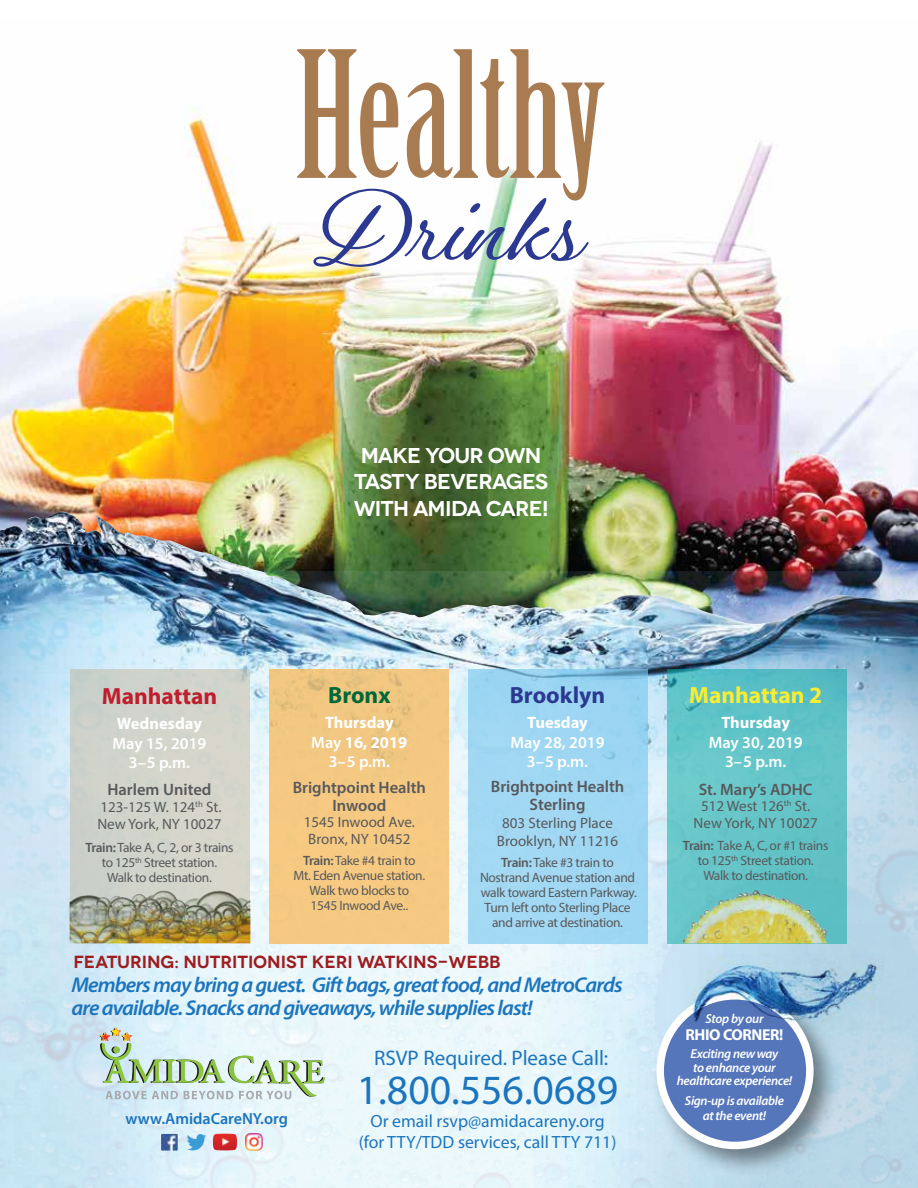
<style>
.page{position:relative;width:918px;height:1188px;background:#fff}
.page>*{position:absolute;margin:0;border:0;box-sizing:border-box;transform-origin:0 0}
.t1{font:171.6px "Birch Std";color:#a97b50}
.t2{font:700 93.6px "Gautreaux";color:#2b3990}
.t3{font:41.7px "Myriad Pro";color:#1c75bc}
.t4{font:700 23.55px "Myriad Pro";color:#f9ed32}
.t5{font:700 23.55px "Myriad Pro";color:#be1e2d}
.t6{font:700 23.55px "Myriad Pro";color:#2b3990}
.t7{font:700 23.55px "Myriad Pro";color:#006838}
.t8{font:italic 600 21.45px/22.5px "Myriad Pro";letter-spacing:-.04em;color:#1c75bc}
.t9{font:600 21.45px/26.2px "Novecentowide";letter-spacing:-.04em;color:#fff;text-align:center}
.t10{font:21.15px "Myriad Pro";color:#1c75bc}
.t11{font:17.7px/21.1px "Myriad Pro";color:#1c75bc;text-align:center}
.t12{font:600 17.55px "Novecentowide";color:#9d1c20}
.t13{font:600 16.5px/18px "Myriad Pro";color:#58595b;text-align:center}
.t14{font:600 16.5px/19.5px "Myriad Pro";color:#fff;text-align:center}
.t15{font:700 16.5px/19.5px "Myriad Pro";color:#fff;text-align:center}
.t16{font:600 16.05px "Myriad Pro";color:#1c75bc}
.t17{font:700 15.9px "Myriad Pro";letter-spacing:-.025em;color:#fff}
.t18{font:15px/16.5px "Myriad Pro";color:#58595b;text-align:center}
.t19{font:13.5px/15px "Myriad Pro";letter-spacing:-.025em;color:#58595b;text-align:center}
.t20{font:italic 600 13.05px/13.6px "Myriad Pro";letter-spacing:-.025em;color:#fff;text-align:center}
.s1{font-weight:600}
</style>
<div class="page">
<img style="left:0;top:108px;width:918px;height:404px">
<img style="left:0;top:512px;width:918px;height:59px">
<img style="left:0;top:571px;width:918px;height:617px">
<div style="left:70px;top:669px;width:179px;height:270px;background:#d2d4cb"></div>
<div style="left:269px;top:669px;width:180px;height:274px;background:#f5c982"></div>
<div style="left:469px;top:669px;width:179px;height:274px;background:#9fd7f3"></div>
<svg style="left:667px;top:669px;width:179px;height:274px;fill:#64c4c7"></svg>
<img style="left:644px;top:980px;width:203px;height:202px">
<div style="left:660px;top:996px;width:150px;height:149px;background:#5576ba;border-radius:50%"></div>
<div style="left:656px;top:992px;width:158px;height:157px;border:8px solid #fff;border-radius:50%"></div>
<img style="left:684px;top:953px;width:200px;height:77px">
<svg style="left:100px;top:1027px;width:225px;height:72px"></svg>
<img style="left:161px;top:1134px;width:17px;height:17px">
<img style="left:213px;top:1134px;width:24px;height:16px">
<img style="left:186px;top:1134px;width:21px;height:17px">
<img style="left:245px;top:1133px;width:18px;height:18px">
<img style="left:722px;top:890px;width:33px;height:12px">
<img style="left:70px;top:890px;width:180px;height:53px">
<h1 class="t1" style="left:295px;top:19px;width:312px">Healthy</h1>
<h2 class="t2" style="left:301px;top:172px;width:278px">Drinks</h2>
<h3 class="t9" style="left:354px;top:442px;width:196px">MAKE YOUR OWN<br>TASTY BEVERAGES<br>WITH AMIDA CARE!</h3>
<h3 class="t5" style="left:102px;top:680px;width:117px">Manhattan</h3>
<p class="t15" style="left:117px;top:713px;width:87px">Wednesday</p>
<p class="t14" style="left:112px;top:733px;width:95px">May 15, 2019<br>3–5 p.m.</p>
<p class="t13" style="left:108px;top:780px;width:105px">Harlem United</p>
<p class="t18" style="left:97px;top:798px;width:126px;text-align:left">123-125 W. 124<sup>th</sup> St.<br>New York, NY 10027</p>
<p class="t19" style="left:85px;top:840px;width:150px"><span class="s1">Train:</span> Take A, C, 2, or 3 trains to 125<sup>th</sup> Street station.<br>Walk to destination.</p>
<h3 class="t7" style="left:328px;top:679px;width:64px">Bronx</h3>
<p class="t15" style="left:311px;top:712px;width:98px">Thursday<br><span class="s1">May</span> 16, 2019<br><span class="s1">3–5 p.m.</span></p>
<p class="t13" style="left:293px;top:778px;width:135px">Brightpoint Health<br>Inwood</p>
<p class="t18" style="left:304px;top:814px;width:113px">1545 Inwood Ave.<br>Bronx, NY 10452</p>
<p class="t19" style="left:294px;top:853px;width:133px"><span class="s1">Train:</span> Take #4 train to<br>Mt. Eden Avenue station.<br>Walk two blocks to<br>1545 Inwood Ave..</p>
<h3 class="t6" style="left:510px;top:679px;width:97px">Brooklyn</h3>
<p class="t15" style="left:527px;top:712px;width:62px">Tuesday</p>
<p class="t14" style="left:511px;top:732px;width:95px">May 28, 2019<br>3–5 p.m.</p>
<p class="t13" style="left:491px;top:777px;width:135px">Brightpoint Health<br>Sterling</p>
<p class="t18" style="left:497px;top:814px;width:123px;line-height:18px">803 Sterling Place<br>Brooklyn, NY 11216</p>
<p class="t19" style="left:480px;top:855px;width:158px"><span class="s1">Train:</span> Take #3 train to<br>Nostrand Avenue station and walk toward Eastern Parkway.<br>Turn left onto Sterling Place and arrive at destination.</p>
<p class="t12" style="left:73px;top:951px;width:429px">FEATURING: NUTRITIONIST KERI WATKINS-WEBB</p>
<h3 class="t4" style="left:689px;top:679px;width:135px">Manhattan 2</h3>
<p class="t15" style="left:721px;top:712px;width:70px">Thursday</p>
<p class="t14" style="left:709px;top:732px;width:95px">May 30, 2019<br>3–5 p.m.</p>
<p class="t13" style="left:699px;top:780px;width:115px">St. Mary’s ADHC</p>
<p class="t18" style="left:694px;top:798px;width:126px">512 West 126<sup>th</sup> St.<br>New York, NY 10027</p>
<p class="t19" style="left:683px;top:838px;width:147px"><span class="s1">Train:</span> Take A, C, or #1 trains to 125<sup>th</sup> Street station.<br>Walk to destination.</p>
<h3 class="t8" style="left:71px;top:973px;width:553px">Members may bring a guest. Gift bags, great food, and MetroCards are available. Snacks and giveaways, while supplies last!</h3>
<h3 class="t10" style="left:374px;top:1045px;width:236px">RSVP Required. Please Call:</h3>
<h3 class="t3" style="left:357px;top:1065px;width:263px">1.800.556.0689</h3>
<h3 class="t11" style="left:359px;top:1110px;width:259px">Or email rsvp@amidacareny.org (for TTY/TDD services, call TTY 711)</h3>
<p class="t20" style="left:706px;top:1012px;width:59px">Stop by our</p>
<p class="t17" style="left:686px;top:1024px;width:99px">RHIO CORNER!</p>
<p class="t20" style="left:677px;top:1046px;width:117px">Exciting new way<br>to enhance your healthcare experience!</p>
<p class="t20" style="left:685px;top:1093px;width:101px">Sign-up is available</p>
<p class="t16" style="left:125px;top:1108px;width:164px">www.AmidaCareNY.org</p>
<p class="t20" style="left:703px;top:1108px;width:65px">at the event!</p>
</div>
